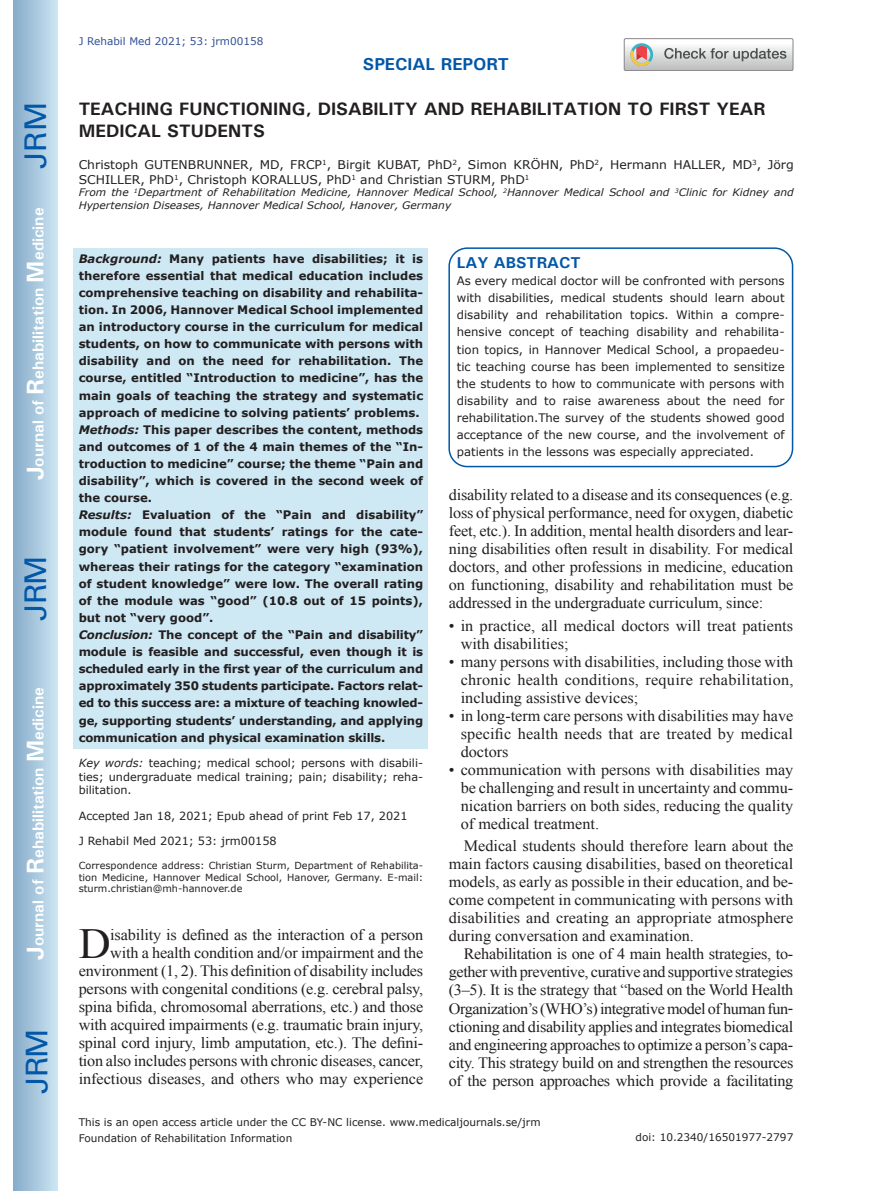
<style>
.page{position:relative;width:872px;height:1191px;background:#fff}
.page>*{position:absolute;margin:0;border:0;box-sizing:border-box;transform-origin:0 0}
.t1{font:42.9px "Times New Roman";color:#231f20}
.t2{font:30px "Univers";letter-spacing:-.03em;color:#0157a8}
.t3{font:700 18px/21.6px "Univers";color:#231f20}
.t4{font:700 17.25px "Univers";color:#0157a8}
.t5{font:15.75px/18px "Times New Roman";letter-spacing:-.01em;color:#231f20;text-align:justify}
.t6{font:700 15.75px "Univers";color:#fff}
.t7{font:700 15.75px "Univers";color:#0157a8}
.t8{font:12px/14.4px "Verdana";color:#231f20}
.t9{font:700 11.7px/17.1px "Verdana";color:#231f20}
.t10{font:11.7px/17.1px "Verdana";color:#231f20;text-align:justify}
.t11{font:11.25px/13.5px "Verdana";color:#231f20;text-align:justify}
.t12{font:10.5px/15.8px "Verdana";color:#231f20}
.t13{font:10.5px "Verdana";color:#324f95}
.t14{font:italic 10.35px/12.8px "Verdana";color:#231f20}
.t15{font:9.75px/11.7px "Verdana";color:#231f20;text-align:justify}
.s1{font-size:24px}
.s2{font-style:italic}
</style>
<div class="page">
<div style="left:14px;top:0;width:43px;height:1191px;background:linear-gradient(to right,#88acca,#cbe5f2)"></div>
<div style="left:624px;top:38px;width:169px;height:33px;border:1px solid #888688;border-radius:2px"></div>
<svg style="left:624px;top:39px;width:169px;height:32px"></svg>
<div style="left:74px;top:248px;width:354px;height:501px;background:#cee8f4"></div>
<div style="left:448px;top:247px;width:345px;height:220px;border:2px solid #0157a8;border-radius:18px"></div>
<h2 class="t2" style="left:18px;top:169px;width:68px;rotate:-90deg">JRM</h2>
<p class="t6" style="left:28px;top:480px;width:274px;rotate:-90deg"><span class="s1">J</span>ournal of <span class="s1">R</span>ehabilitation <span class="s1">M</span>edicine</p>
<h2 class="t2" style="left:18px;top:620px;width:67px;rotate:-90deg">JRM</h2>
<p class="t6" style="left:28px;top:959px;width:274px;rotate:-90deg"><span class="s1">J</span>ournal of <span class="s1">R</span>ehabilitation <span class="s1">M</span>edicine</p>
<h2 class="t2" style="left:19px;top:1093px;width:67px;rotate:-90deg">JRM</h2>
<p class="t13" style="left:79px;top:35px;width:186px">J Rehabil Med 2021; 53: jrm00158</p>
<p class="t4" style="left:363px;top:53px;width:148px">SPECIAL REPORT</p>
<p class="t3" style="left:79px;top:98px;width:688px">TEACHING FUNCTIONING, DISABILITY AND REHABILITATION TO FIRST YEAR<br>MEDICAL STUDENTS</p>
<p class="t8" style="left:79px;top:158px;width:716px">Christoph GUTENBRUNNER, MD, FRCP<sup>1</sup>, Birgit KUBAT, PhD<sup>2</sup>, Simon KRÖHN, PhD<sup>2</sup>, Hermann HALLER, MD<sup>3</sup>, Jörg<br>SCHILLER, PhD<sup>1</sup>, Christoph KORALLUS, PhD<sup>1</sup> and Christian STURM, PhD<sup>1</sup></p>
<p class="t14" style="left:79px;top:186px;width:716px">From the <sup>1</sup>Department of Rehabilitation Medicine, Hannover Medical School, <sup>2</sup>Hannover Medical School and <sup>3</sup>Clinic for Kidney and<br>Hypertension Diseases, Hannover Medical School, Hanover, Germany</p>
<p class="t9" style="left:79px;top:250px;width:346px"><span class="s2">Background:</span> Many patients have disabilities; it is therefore essential that medical education includes comprehensive teaching on disability and rehabilita&shy;tion. In 2006, Hannover Medical School implemented an introductory course in the curriculum for medical students, on how to communicate with persons with disability and on the need for rehabilitation. The course, entitled “Introduction to medicine”, has the main goals of teaching the strategy and systematic approach of medicine to solving patients’ problems.<br><span class="s2">Methods:</span> This paper describes the content, methods and outcomes of 1 of the 4 main themes of the “In&shy;troduction to medicine” course; the theme “Pain and disability”, which is covered in the second week of the course.<br><span class="s2">Results:</span> Evaluation of the “Pain and disability” module found that students’ ratings for the cate&shy;gory “patient involvement” were very high (93%), whereas their ratings for the category “examination of student knowledge” were low. The overall rating of the module was “good” (10.8 out of 15 points), but not “very good”.<br><span class="s2">Conclusion:</span> The concept of the “Pain and disability” module is feasible and successful, even though it is scheduled early in the first year of the curriculum and approximately 350 students participate. Factors relat&shy;ed to this success are: a mixture of teaching knowled&shy;ge, supporting students’ understanding, and applying communication and physical examination skills.</p>
<p class="t11" style="left:79px;top:756px;width:346px"><span class="s2">Key words:</span> teaching; medical school; persons with disabili&shy;ties; undergraduate medical training; pain; disability; reha&shy;bilitation.</p>
<p class="t11" style="left:79px;top:809px;width:330px">Accepted Jan 18, 2021; Epub ahead of print Feb 17, 2021</p>
<p class="t11" style="left:79px;top:834px;width:199px">J Rehabil Med 2021; 53: jrm00158</p>
<p class="t15" style="left:79px;top:859px;width:346px">Correspondence address: Christian Sturm, Department of Rehabilita&shy;tion Medicine, Hannover Medical School, Hanover, Germany. E-mail: sturm.christian@mh-hannover.de</p>
<h1 class="t1" style="left:79px;top:915px;width:33px">D</h1>
<p class="t5" style="left:79px;top:925px;width:346px;text-align:right">isability is defined as the interaction of a person with a health condition and/or impairment and the environment (1, 2). This definition of disability includes persons with congenital conditions (e.g. cerebral palsy, spina bifida, chromosomal aberrations, etc.) and those with acquired impairments (e.g. traumatic brain injury, spinal cord injury, limb amputation, etc.). The defini&shy;tion also includes persons with chronic diseases, cancer, infectious diseases, and others who may experience</p>
<p class="t7" style="left:457px;top:253px;width:125px">LAY ABSTRACT</p>
<p class="t10" style="left:457px;top:272px;width:329px">As every medical doctor will be confronted with persons with disabilities, medical students should learn about disability and rehabilitation topics. Within a compre&shy;hensive concept of teaching disability and rehabilita&shy;tion topics, in Hannover Medical School, a propaedeu&shy;tic teaching course has been implemented to sensitize the students to how to communicate with persons with disability and to raise awareness about the need for rehabilitation.The survey of the students showed good acceptance of the new course, and the involvement of patients in the lessons was especially appreciated.</p>
<p class="t5" style="left:449px;top:486px;width:346px">disability related to a disease and its consequences (e.g. loss of physical performance, need for oxygen, diabetic feet, etc.). In addition, mental health disorders and lear&shy;ning disabilities often result in disability. For medical doctors, and other professions in medicine, education on functioning, disability and rehabilitation must be addressed in the undergraduate curriculum, since:</p>
<p class="t5" style="left:461px;top:616px;width:334px;text-indent:-12px">• in practice, all medical doctors will treat patients with disabilities;</p>
<p class="t5" style="left:461px;top:652px;width:334px;text-indent:-12px">• many persons with disabilities, including those with chronic health conditions, require rehabilitation, including assistive devices;</p>
<p class="t5" style="left:461px;top:706px;width:334px;text-indent:-12px">• in long-term care persons with disabilities may have specific health needs that are treated by medical doctors</p>
<p class="t5" style="left:461px;top:760px;width:334px;text-indent:-12px">• communication with persons with disabilities may be challenging and result in uncertainty and commu&shy;nication barriers on both sides, reducing the quality of medical treatment.</p>
<p class="t5" style="left:449px;top:837px;width:346px;text-indent:15px">Medical students should therefore learn about the main factors causing disabilities, based on theoretical models, as early as possible in their education, and be&shy;come competent in communicating with persons with disabilities and creating an appropriate atmosphere during conversation and examination.</p>
<p class="t5" style="left:449px;top:945px;width:346px;text-indent:15px">Rehabilitation is one of 4 main health strategies, to&shy;gether with preventive, curative and supportive strategies (3–5). It is the strategy that “based on the World Health Organization’s (WHO’s) integrative model of human fun&shy;ctioning and disability applies and integrates biomedical and engineering approaches to optimize a person’s capa&shy;city. This strategy build on and strengthen the resources of the person approaches which provide a facilitating</p>
<p class="t12" style="left:79px;top:1114px;width:463px">This is an open access article under the CC BY-NC license. www.medicaljournals.se/jrm<br>Foundation of Rehabilitation Information</p>
<p class="t12" style="left:635px;top:1129px;width:159px">doi: 10.2340/16501977-2797</p>
</div>
